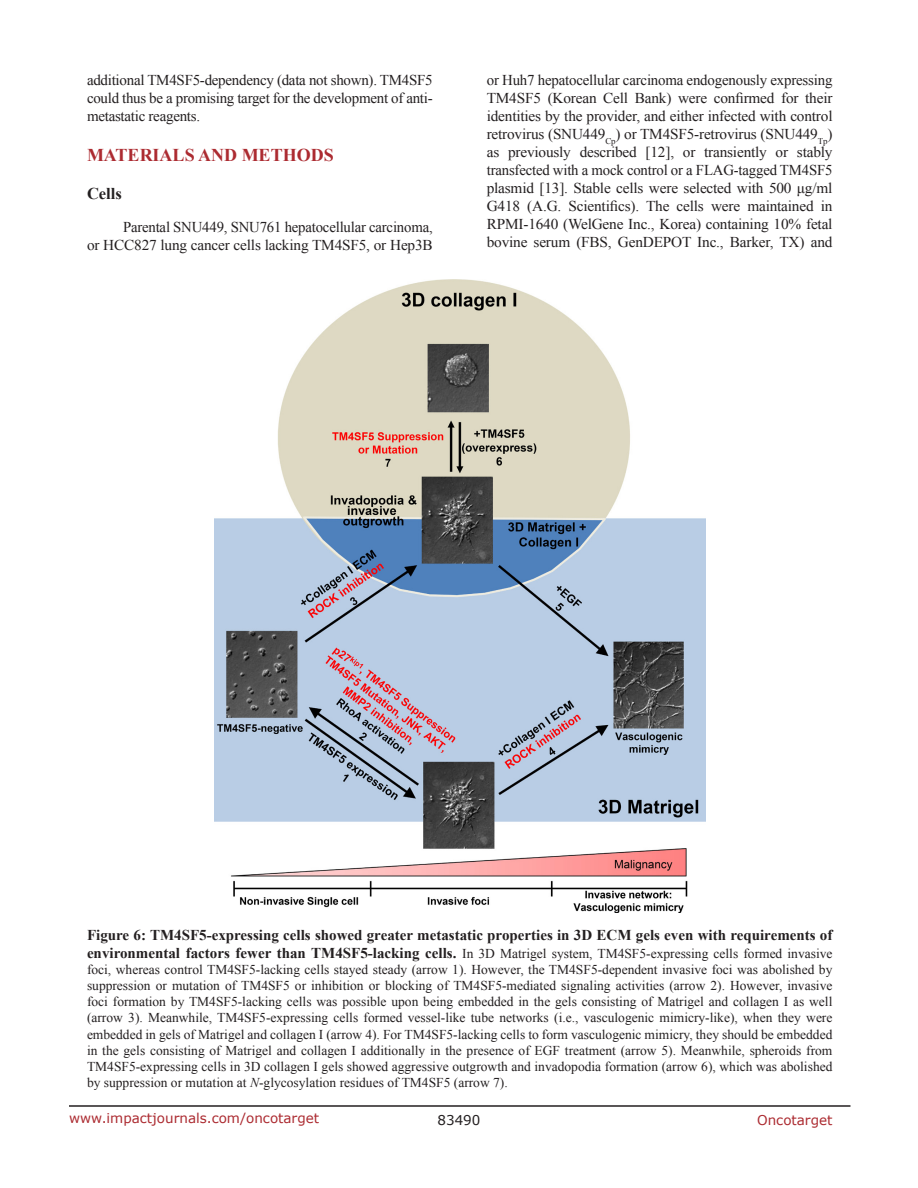
<style>
.page{position:relative;width:918px;height:1188px;background:#fff}
.page>*{position:absolute;margin:0;border:0;box-sizing:border-box;transform-origin:0 0}
.Heading{font:700 18px "Times New Roman";color:#ac2b31}
.SubHeading{font:700 16.5px "Times New Roman";color:#231f20}
.BodyText{font:15px/18px "Times New Roman";letter-spacing:-.01em;color:#231f20;text-align:justify}
.FigureText{font:700 15px "Times New Roman";color:#231f20}
.FigureText-2{font:13.5px/16.2px "Times New Roman";color:#231f20;text-align:justify}
.t1{font:13.5px "Verdana";color:#ac2b31}
.t2{font:13.5px "Verdana";color:#231f20}
.s1{font-weight:700;font-size:15px}
.s2{font-style:italic}
</style>
<div class="page">
<hr style="left:69px;top:1105px;width:781px;height:2px;background:#231f20">
<img style="left:214px;top:280px;width:491px;height:632px">
<p class="BodyText" style="left:87px;top:71px;width:347px">additional TM4SF5-dependency (data not shown). TM4SF5 could thus be a promising target for the development of anti&shy;metastatic reagents.</p>
<p class="Heading" style="left:87px;top:143px;width:248px">MATERIALS AND METHODS</p>
<p class="SubHeading" style="left:87px;top:182px;width:36px">Cells</p>
<p class="BodyText" style="left:87px;top:218px;width:347px;text-align:right">Parental SNU449, SNU761 hepatocellular carcinoma,<br>or HCC827 lung cancer cells lacking TM4SF5, or Hep3B</p>
<p class="BodyText" style="left:487px;top:71px;width:347px">or Huh7 hepatocellular carcinoma endogenously expressing TM4SF5 (Korean Cell Bank) were confirmed for their identities by the provider, and either infected with control retrovirus (SNU449<sub>Cp</sub>) or TM4SF5-retrovirus (SNU449<sub>Tp</sub>) as previously described [12], or transiently or stably transfected with a mock control or a FLAG-tagged TM4SF5 plasmid [13]. Stable cells were selected with 500 μg/ml G418 (A.G. Scientifics). The cells were maintained in RPMI-1640 (WelGene Inc., Korea) containing 10% fetal bovine serum (FBS, GenDEPOT Inc., Barker, TX) and</p>
<p class="FigureText" style="left:87px;top:924px;width:747px">Figure 6: TM4SF5-expressing cells showed greater metastatic properties in 3D ECM gels even with requirements of</p>
<p class="FigureText-2" style="left:87px;top:945px;width:747px"><span class="s1">environmental factors fewer than TM4SF5-lacking cells.</span> In 3D Matrigel system, TM4SF5-expressing cells formed invasive foci, whereas control TM4SF5-lacking cells stayed steady (arrow 1). However, the TM4SF5-dependent invasive foci was abolished by suppression or mutation of TM4SF5 or inhibition or blocking of TM4SF5-mediated signaling activities (arrow 2). However, invasive foci formation by TM4SF5-lacking cells was possible upon being embedded in the gels consisting of Matrigel and collagen I as well (arrow 3). Meanwhile, TM4SF5-expressing cells formed vessel-like tube networks (i.e., vasculogenic mimicry-like), when they were embedded in gels of Matrigel and collagen I (arrow 4). For TM4SF5-lacking cells to form vasculogenic mimicry, they should be embedded in the gels consisting of Matrigel and collagen I additionally in the presence of EGF treatment (arrow 5). Meanwhile, spheroids from TM4SF5-expressing cells in 3D collagen I gels showed aggressive outgrowth and invadopodia formation (arrow 6), which was abolished by suppression or mutation at <span class="s2">N</span>-glycosylation residues of TM4SF5 (arrow 7).</p>
<p class="t1" style="left:69px;top:1109px;width:252px">www.impactjournals.com/oncotarget</p>
<p class="t2" style="left:438px;top:1111px;width:44px">83490</p>
<p class="t1" style="left:757px;top:1111px;width:77px">Oncotarget</p>
</div>
